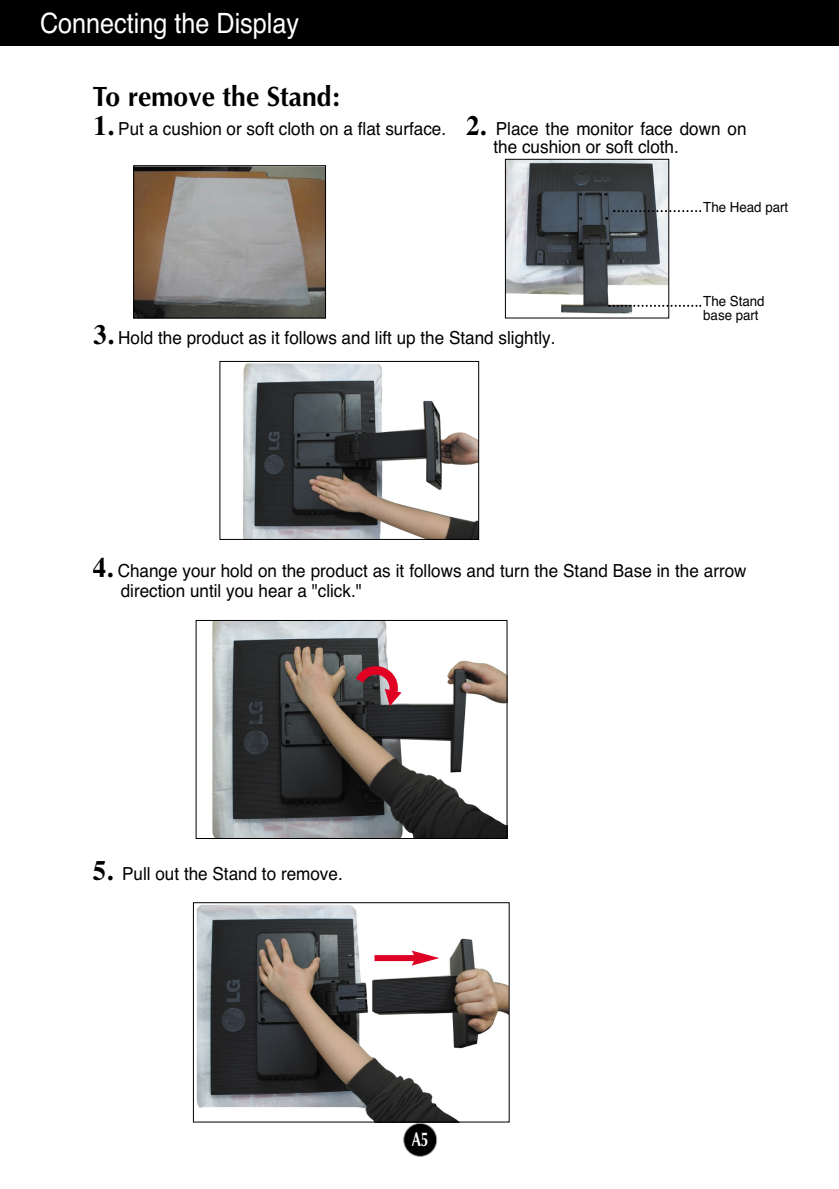
<style>
.page{position:relative;width:839px;height:1189px;background:#fff}
.page>*{position:absolute;margin:0;border:0;box-sizing:border-box;transform-origin:0 0}
.t1{font:28px "Helvetica";color:#fff;scale:.9 1}
.t2{font:700 28px "Optima";color:#000;scale:.95 1}
.t3{font:700 20px "Optima";color:#fff;scale:.7 1}
.t4{font:18px/18px "Helvetica";color:#000;scale:.95 1}
.t5{font:14px/14px "Helvetica";color:#000;scale:.95 1}
.s1{font-family:"Times";font-weight:700;font-size:28px}
</style>
<div class="page">
<img style="left:135px;top:167px;width:189px;height:149px">
<div style="left:133px;top:165px;width:193px;height:153px;border:1px solid #000"></div>
<img style="left:507px;top:161px;width:160px;height:153px">
<div style="left:505px;top:159px;width:164px;height:159px;border:1px solid #000"></div>
<img style="left:242px;top:363px;width:235px;height:175px">
<div style="left:219px;top:361px;width:260px;height:179px;border:1px solid #000"></div>
<img style="left:212px;top:622px;width:293px;height:215px">
<div style="left:196px;top:620px;width:311px;height:219px;border:1px solid #000"></div>
<img style="left:196px;top:904px;width:311px;height:216px">
<div style="left:193px;top:902px;width:316px;height:220px;border:1px solid #000"></div>
<svg style="left:351px;top:668px;width:51px;height:38px;background:#8e525d"></svg>
<div style="left:374px;top:955px;width:43px;height:6px;background:#df0025"></div>
<svg style="left:412px;top:950px;width:27px;height:15px"></svg>
<div style="left:0;top:0;width:839px;height:45px;background:#000"></div>
<div style="left:403px;top:1123px;width:34px;height:33px;background:#000;border-radius:50%"></div>
<div style="left:403px;top:1123px;width:34px;height:34px;border:2px solid #a5a5a5;border-radius:50%"></div>
<svg style="left:613px;top:210px;width:88px;height:2px"></svg>
<svg style="left:608px;top:305px;width:93px;height:2px"></svg>
<h1 class="t1" style="left:40px;top:13px;width:289px">Connecting the Display</h1>
<h1 class="t2" style="left:93px;top:84px;width:261px">To remove the Stand:</h1>
<p class="t4" style="left:94px;top:122px;width:373px"><span class="s1">1.</span> Put a cushion or soft cloth on a flat surface.</p>
<p class="t4" style="left:493px;top:122px;width:268px;text-indent:-28px"><span class="s1">2.</span> Place the monitor face down on the cushion or soft cloth.</p>
<p class="t5" style="left:703px;top:202px;width:91px">The Head part</p>
<p class="t4" style="left:94px;top:330px;width:488px"><span class="s1">3.</span> Hold the product as it follows and lift up the Stand slightly.</p>
<p class="t5" style="left:703px;top:295px;width:66px">The Stand base part</p>
<p class="t4" style="left:121px;top:562px;width:660px;line-height:20px;text-indent:-28px"><span class="s1">4.</span> Change your hold on the product as it follows and turn the Stand Base in the arrow direction until you hear a "click."</p>
<p class="t4" style="left:93px;top:866px;width:265px"><span class="s1">5.</span> Pull out the Stand to remove.</p>
<p class="t3" style="left:412px;top:1131px;width:25px">A5</p>
</div>
